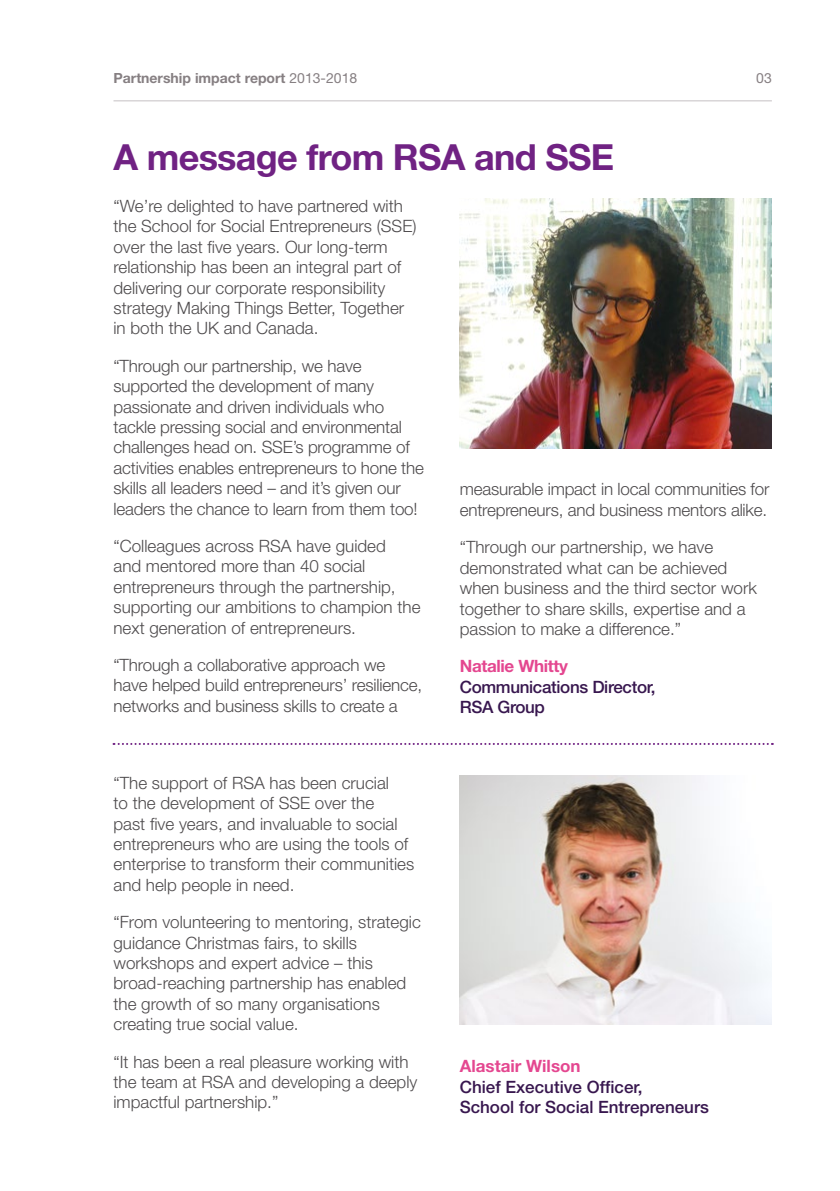
<style>
.page{position:relative;width:840px;height:1191px;background:#fff}
.page>*{position:absolute;margin:0;border:0;box-sizing:border-box;transform-origin:0 0}
.t1{font:700 36px "Helvetica Neue";letter-spacing:-.02em;color:#702283}
.t2{font:300 17px/20.4px "Helvetica Neue";color:#4e4b4d}
.t3{font:500 17px/20.4px "Helvetica Neue";color:#38174f}
.t4{font:500 17px/20.4px "Helvetica Neue";letter-spacing:-.02em;color:#38174f}
.t5{font:700 17px "Helvetica Neue";color:#e44790}
.t6{font:700 17px "Helvetica Neue";letter-spacing:-.02em;color:#e44790}
.t7{font:700 14px "Helvetica Neue";color:#867f82}
.t8{font:14px "Helvetica Neue";color:#867f82}
.s1{font-weight:400}
</style>
<div class="page">
<img style="left:459px;top:198px;width:312px;height:250px">
<hr style="left:113px;top:100px;width:658px;height:1px;background:#c5c0c3">
<img style="left:459px;top:775px;width:312px;height:249px">
<svg style="left:113px;top:743px;width:659px;height:2px"></svg>
<p class="t7" style="left:113px;top:69px;width:245px">Partnership impact report <span class="s1">2013-2018</span></p>
<p class="t8" style="left:755px;top:70px;width:17px">03</p>
<h1 class="t1" style="left:113px;top:135px;width:502px">A message from RSA and SSE</h1>
<p class="t2" style="left:113px;top:195px;width:304px">“We’re delighted to have partnered with the School for Social Entrepreneurs (SSE) over the last five years. Our long-term relationship has been an integral part of delivering our corporate responsibility strategy Making Things Better, Together in both the UK and Canada.</p>
<p class="t2" style="left:113px;top:355px;width:312px">“Through our partnership, we have supported the development of many passionate and driven individuals who tackle pressing social and environmental challenges head on. SSE’s programme of activities enables entrepreneurs to hone the skills all leaders need – and it’s given our leaders the chance to learn from them too!</p>
<p class="t2" style="left:113px;top:535px;width:308px">“Colleagues across RSA have guided<br>and mentored more than 40 social entrepreneurs through the partnership, supporting our ambitions to champion the next generation of entrepreneurs.</p>
<p class="t2" style="left:113px;top:654px;width:310px">“Through a collaborative approach we have helped build entrepreneurs’ resilience, networks and business skills to create a</p>
<p class="t2" style="left:459px;top:479px;width:311px">measurable impact in local communities for entrepreneurs, and business mentors alike.</p>
<p class="t2" style="left:459px;top:536px;width:298px">“Through our partnership, we have demonstrated what can be achieved when business and the third sector work together to share skills, expertise and a passion to make a difference.”</p>
<p class="t6" style="left:459px;top:656px;width:110px">Natalie Whitty</p>
<p class="t4" style="left:459px;top:676px;width:197px">Communications Director,<br>RSA Group</p>
<p class="t2" style="left:113px;top:772px;width:302px">“The support of RSA has been crucial<br>to the development of SSE over the<br>past five years, and invaluable to social entrepreneurs who are using the tools of enterprise to transform their communities and help people in need.</p>
<p class="t2" style="left:113px;top:911px;width:309px">“From volunteering to mentoring, strategic guidance Christmas fairs, to skills workshops and expert advice – this broad-reaching partnership has enabled the growth of so many organisations creating true social value.</p>
<p class="t2" style="left:113px;top:1051px;width:305px">“It has been a real pleasure working with the team at RSA and developing a deeply impactful partnership.”</p>
<p class="t5" style="left:459px;top:1055px;width:122px">Alastair Wilson</p>
<p class="t3" style="left:459px;top:1076px;width:250px">Chief Executive Officer,<br>School for Social Entrepreneurs</p>
</div>
